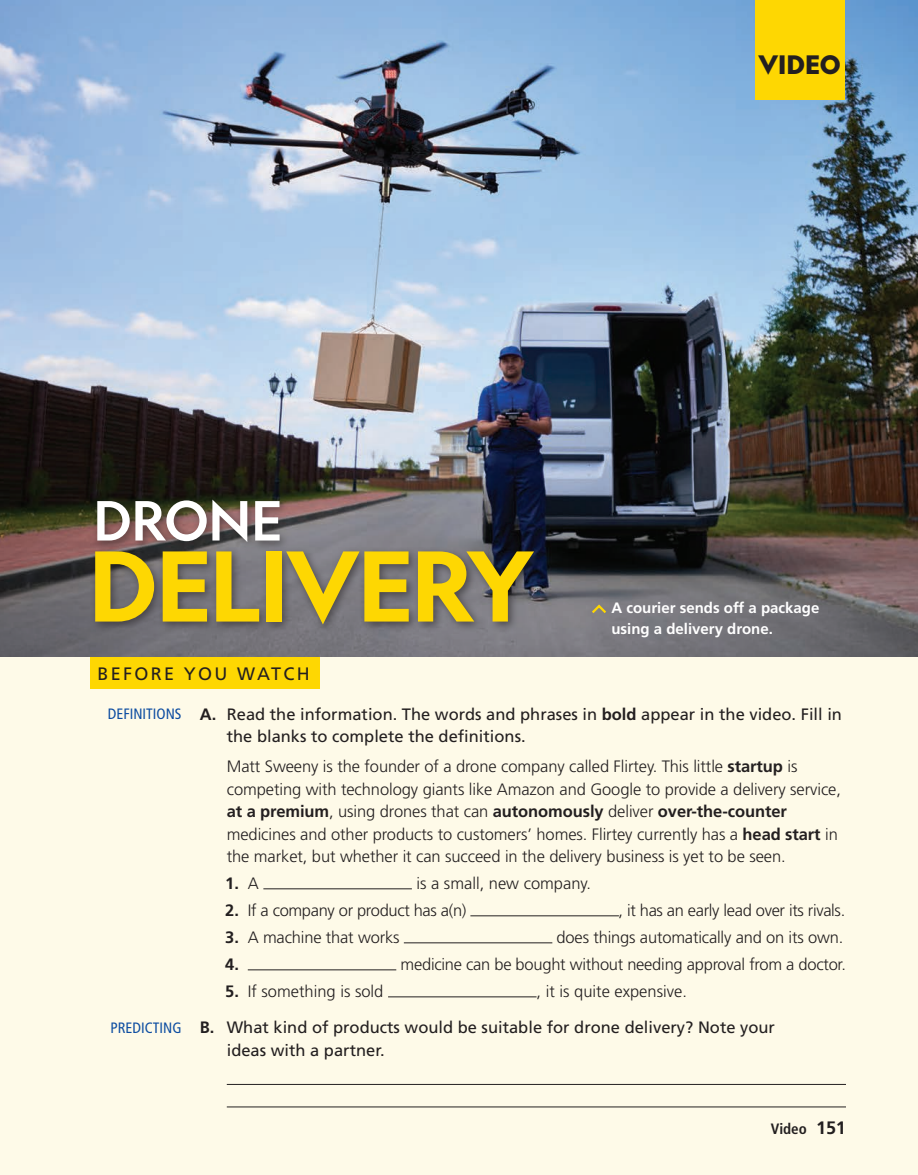
<style>
.page{position:relative;width:918px;height:1175px;background:#fff}
.page>*{position:absolute;margin:0;border:0;box-sizing:border-box;transform-origin:0 0}
.t1{font:700 96px "Geograph";letter-spacing:-.02em;color:#fed702}
.t2{font:500 54px "Geograph";letter-spacing:-.01em;color:#fff}
.t3{font:900 25.5px "Geograph";color:#231f20}
.t4{font:18px "Frutiger LT Std";letter-spacing:.13em;color:#231f20}
.t5{font:300 16.5px/22.5px "Frutiger LT Std";letter-spacing:-.005em;color:#231f20}
.t6{font:16.5px/22.5px "Frutiger LT Std";color:#231f20}
.t7{font:700 16.5px "Frutiger LT Std";color:#231f20}
.t8{font:700 15px/21px "Frutiger LT Std";color:#fff}
.t9{font:condensed 15px "Frutiger LT Std";color:#0d4da1}
.t10{font:700 condensed 15px "Frutiger LT Std";color:#231f20}
.s1{font-weight:700}
.s2{font-weight:300}
.s3{font-stretch:normal;font-size:18px}
</style>
<div class="page">
<img style="left:0;top:0;width:918px;height:657px">
<div style="left:755px;top:0;width:90px;height:99px;background:#fed702"></div>
<div style="left:90px;top:495px;width:454px;height:139px;background:#231f20;opacity:.55"></div>
<div style="left:0;top:657px;width:918px;height:517px;background:#fefae8"></div>
<div style="left:90px;top:657px;width:230px;height:31px;background:#fed702"></div>
<hr style="left:227px;top:1084px;width:619px;height:1px;background:#231f20">
<hr style="left:227px;top:1106px;width:619px;height:1px;background:#231f20">
<hr style="left:263px;top:888px;width:149px;height:1px;background:#231f20">
<hr style="left:470px;top:915px;width:149px;height:1px;background:#231f20">
<hr style="left:404px;top:942px;width:148px;height:1px;background:#231f20">
<hr style="left:248px;top:969px;width:148px;height:1px;background:#231f20">
<hr style="left:388px;top:996px;width:149px;height:1px;background:#231f20">
<svg style="left:590px;top:603px;width:19px;height:12px"></svg>
<p class="t3" style="left:759px;top:47px;width:84px">VIDEO</p>
<p class="t2" style="left:93px;top:486px;width:191px">DRONE</p>
<p class="t1" style="left:88px;top:524px;width:447px">DELIVERY</p>
<p class="t8" style="left:611px;top:598px;width:210px">A courier sends off a package using a delivery drone.</p>
<p class="t4" style="left:98px;top:662px;width:214px">BEFORE YOU WATCH</p>
<p class="t6" style="left:227px;top:702px;width:617px;text-indent:-27px"><span class="s1">A.</span> Read the information. The words and phrases in <span class="s1">bold</span> appear in the video. Fill in the blanks to complete the definitions.</p>
<p class="t5" style="left:227px;top:755px;width:616px">Matt Sweeny is the founder of a drone company called Flirtey. This little <span class="s1">startup</span> is competing with technology giants like Amazon and Google to provide a delivery service, <span class="s1">at a premium</span>, using drones that can <span class="s1">autonomously</span> deliver <span class="s1">over-the-counter </span>medicines and other products to customers’ homes. Flirtey currently has a <span class="s1">head start</span> in the market, but whether it can succeed in the delivery business is yet to be seen.</p>
<p class="t7" style="left:225px;top:873px;width:35px">1. <span class="s2">A</span></p>
<p class="t5" style="left:416px;top:872px;width:176px">is a small, new company.</p>
<p class="t5" style="left:225px;top:899px;width:243px"><span class="s1">2.</span> If a company or product has a(n)</p>
<p class="t5" style="left:619px;top:899px;width:228px">, it has an early lead over its rivals.</p>
<p class="t5" style="left:225px;top:926px;width:176px"><span class="s1">3.</span> A machine that works</p>
<p class="t5" style="left:557px;top:926px;width:288px">does things automatically and on its own.</p>
<p class="t7" style="left:225px;top:954px;width:15px">4.</p>
<p class="t5" style="left:401px;top:953px;width:447px">medicine can be bought without needing approval from a doctor.</p>
<p class="t5" style="left:225px;top:980px;width:160px"><span class="s1">5.</span> If something is sold</p>
<p class="t9" style="left:108px;top:705px;width:75px">DEFINITIONS</p>
<p class="t6" style="left:200px;top:973px;width:577px;line-height:36px;text-indent:337px"><span class="s2">, it is quite expensive.<br></span><span class="s1">B.</span> What kind of products would be suitable for drone delivery? Note your</p>
<p class="t6" style="left:227px;top:1038px;width:160px">ideas with a partner.</p>
<p class="t9" style="left:111px;top:1019px;width:72px">PREDICTING</p>
<p class="t10" style="left:771px;top:1120px;width:77px">Video <span class="s3">151</span></p>
</div>
